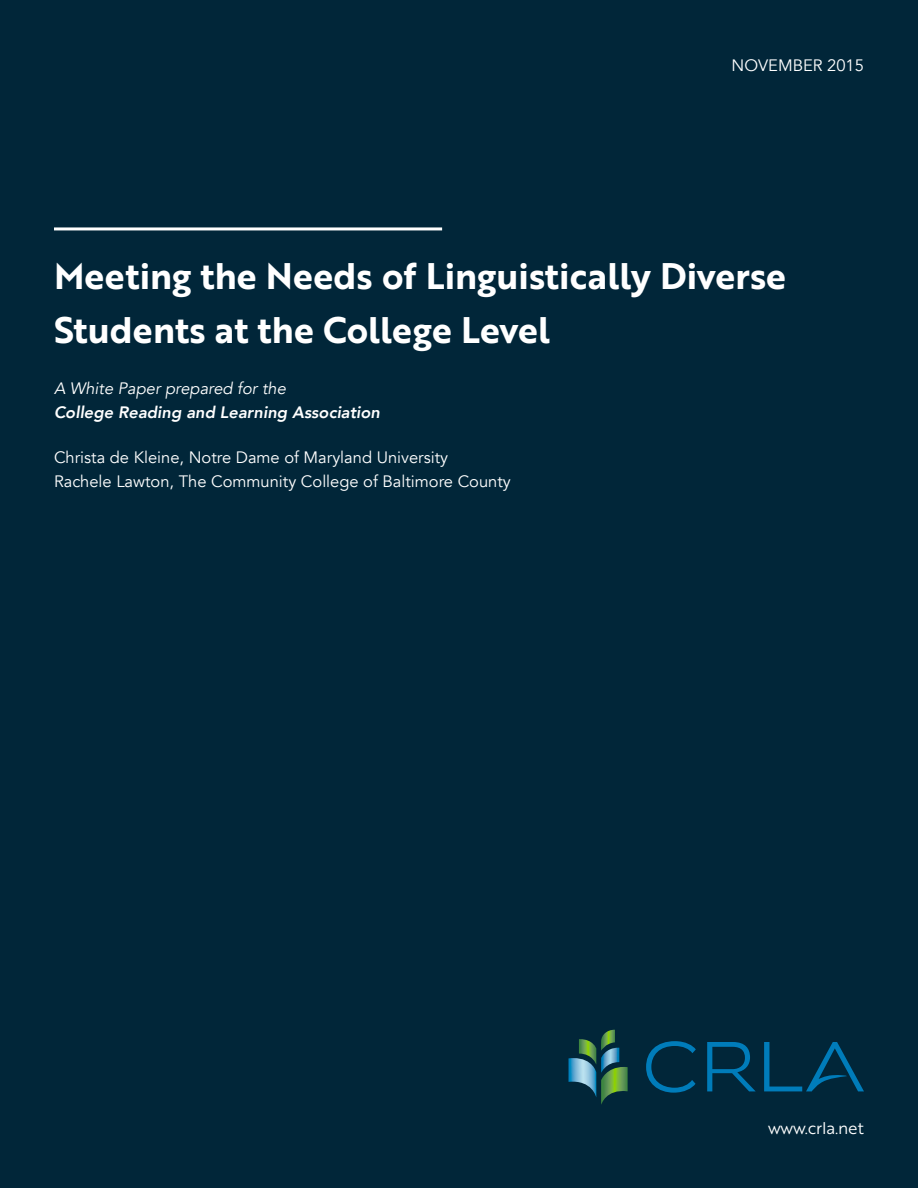
<style>
.page{position:relative;width:918px;height:1188px;background:#012639}
.page>*{position:absolute;margin:0;border:0;box-sizing:border-box;transform-origin:0 0}
.t1{font:36px/54px "Brother 1816 Bold";color:#fff}
.t2{font:16.5px/24px "Avenir";color:#fff}
.t3{font:italic 800 16.5px "Avenir";color:#fff}
.t4{font:italic 16.5px "Avenir";color:#fff}
.t5{font:16.5px "Brother 1816 Book";letter-spacing:-.01em;color:#fff}
</style>
<div class="page">
<svg style="left:646px;top:1041px;width:50px;height:52px"></svg>
<svg style="left:707px;top:1042px;width:48px;height:49px"></svg>
<svg style="left:764px;top:1042px;width:100px;height:49px"></svg>
<svg style="left:568px;top:1030px;width:60px;height:75px"></svg>
<hr style="left:54px;top:227px;width:388px;height:3px;background:#fff">
<p class="t2" style="left:732px;top:53px;width:134px">NOVEMBER 2015</p>
<h1 class="t1" style="left:54px;top:248px;width:734px">Meeting the Needs of Linguistically Diverse<br>Students at the College Level</h1>
<p class="t4" style="left:54px;top:379px;width:233px">A White Paper prepared for the</p>
<p class="t3" style="left:54px;top:403px;width:328px">College Reading and Learning Association</p>
<p class="t2" style="left:54px;top:445px;width:458px">Christa de Kleine, Notre Dame of Maryland University<br>Rachele Lawton, The Community College of Baltimore County</p>
<p class="t5" style="left:768px;top:1116px;width:97px">www.crla.net</p>
</div>
